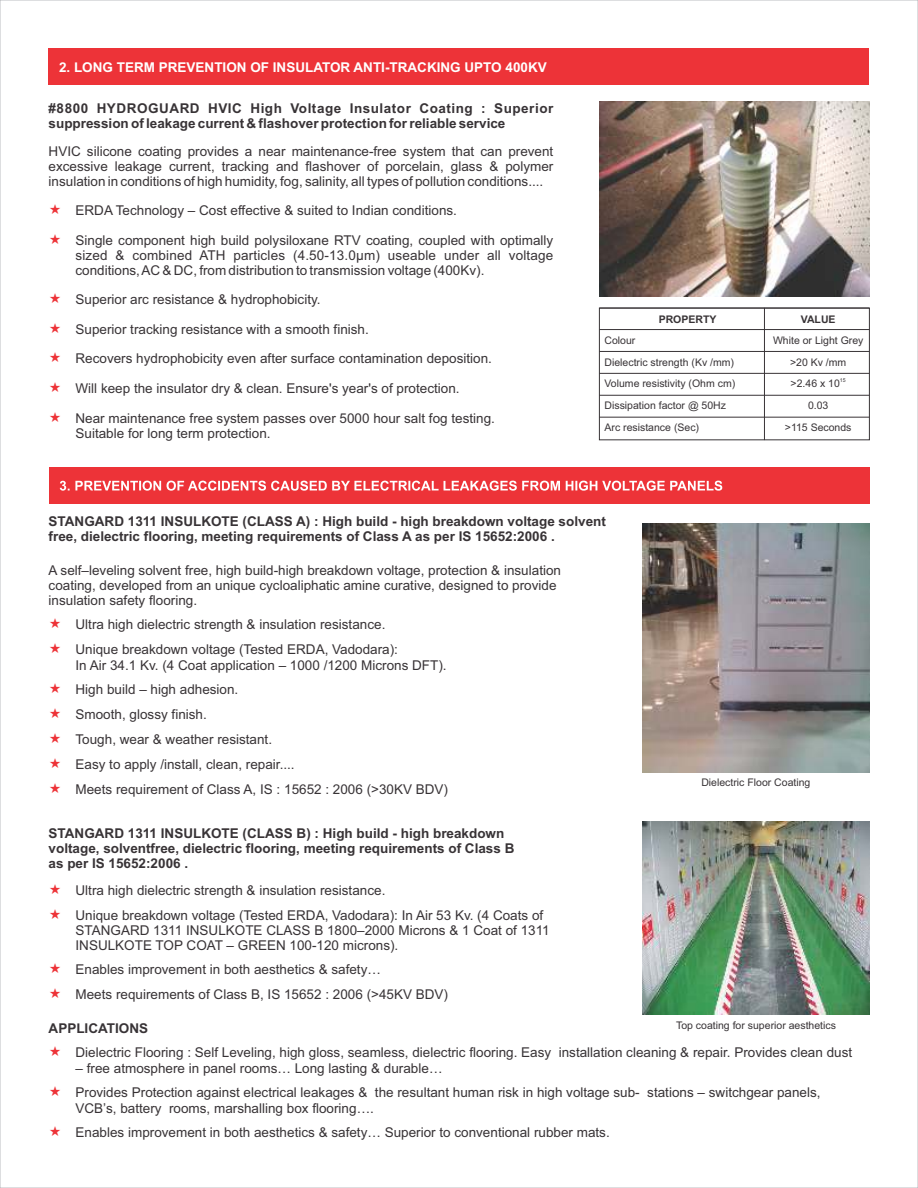
<style>
.page{position:relative;width:918px;height:1188px;background:#fff}
.page>*{position:absolute;margin:0;border:0;box-sizing:border-box;transform-origin:0 0}
.t1{font:13.5px/24.9px "Arial";color:#383336}
.t2{font:700 13.5px/15.1px "Arial";color:#383336}
.t3{font:700 13.5px "Arial";color:#fff}
.t4{font:10.5px "Arial";color:#383336}
.t5{font:700 10.5px "Arial";color:#383336}
.t6{font:5.25px "Arial";color:#383336}
</style>
<div class="page">
<div style="left:599px;top:308px;width:271px;height:132px;border:1px solid #383336"></div>
<svg style="left:599px;top:308px;width:271px;height:1px"></svg>
<svg style="left:599px;top:329px;width:271px;height:1px"></svg>
<svg style="left:599px;top:351px;width:271px;height:1px"></svg>
<svg style="left:599px;top:373px;width:271px;height:1px"></svg>
<svg style="left:599px;top:417px;width:271px;height:1px"></svg>
<svg style="left:599px;top:395px;width:271px;height:1px"></svg>
<hr style="left:764px;top:308px;width:1px;height:132px;background:#383336">
<img style="left:643px;top:523px;width:226px;height:249px">
<div style="left:49px;top:49px;width:820px;height:36px;background:#ed3338"></div>
<div style="left:49px;top:467px;width:820px;height:37px;background:#ed3338"></div>
<svg style="left:60px;top:481px;width:662px;height:10px"></svg>
<img style="left:599px;top:101px;width:270px;height:196px">
<img style="left:643px;top:822px;width:226px;height:193px">
<p class="t3" style="left:59px;top:62px;width:489px">2. LONG TERM PREVENTION OF INSULATOR ANTI-TRACKING UPTO 400KV</p>
<p class="t2" style="left:49px;top:102px;width:506px">#8800 HYDROGUARD HVIC High Voltage Insulator Coating : Superior suppression of leakage current &amp; flashover protection for reliable service</p>
<p class="t1" style="left:49px;top:145px;width:506px;line-height:15.1px;text-align:justify">HVIC silicone coating provides a near maintenance-free system that can prevent excessive leakage current, tracking and flashover of porcelain, glass &amp; polymer insulation in conditions of high humidity, fog, salinity, all types of pollution conditions....</p>
<p class="t1" style="left:76px;top:197px;width:479px;line-height:29.7px">ERDA Technology – Cost effective &amp; suited to Indian conditions.<br>Single component high build polysiloxane RTV coating, coupled with optimally</p>
<p class="t1" style="left:76px;top:249px;width:479px;line-height:15.1px">sized &amp; combined ATH particles (4.50-13.0μm) useable under all voltage conditions, AC &amp; DC, from distribution to transmission voltage (400Kv).</p>
<p class="t1" style="left:76px;top:286px;width:421px;line-height:29.7px">Superior arc resistance &amp; hydrophobicity.<br>Superior tracking resistance with a smooth finish.<br>Recovers hydrophobicity even after surface contamination deposition.<br>Will keep the insulator dry &amp; clean. Ensure's year's of protection.<br>Near maintenance free system passes over 5000 hour salt fog testing.</p>
<p class="t1" style="left:76px;top:422px;width:197px">Suitable for long term protection.</p>
<p class="t5" style="left:659px;top:316px;width:59px">PROPERTY</p>
<p class="t5" style="left:801px;top:316px;width:36px">VALUE</p>
<p class="t4" style="left:605px;top:336px;width:32px">Colour</p>
<p class="t4" style="left:773px;top:336px;width:92px">White or Light Grey</p>
<p class="t4" style="left:605px;top:358px;width:131px">Dielectric strength (Kv /mm)</p>
<p class="t4" style="left:790px;top:358px;width:58px">&gt;20 Kv /mm</p>
<p class="t6" style="left:840px;top:378px;width:7px">15</p>
<p class="t4" style="left:605px;top:380px;width:132px">Volume resistivity (Ohm cm)</p>
<p class="t4" style="left:791px;top:380px;width:51px">&gt;2.46 x 10</p>
<p class="t4" style="left:605px;top:401px;width:123px">Dissipation factor @ 50Hz</p>
<p class="t4" style="left:808px;top:401px;width:22px">0.03</p>
<p class="t4" style="left:605px;top:423px;width:96px">Arc resistance (Sec)</p>
<p class="t4" style="left:785px;top:423px;width:68px">&gt;115 Seconds</p>
<p class="t2" style="left:49px;top:515px;width:559px">STANGARD 1311 INSULKOTE (CLASS A) : High build - high breakdown voltage solvent free, dielectric flooring, meeting requirements of Class A as per IS 15652:2006 .</p>
<p class="t1" style="left:49px;top:564px;width:514px;line-height:15.1px">A self–leveling solvent free, high build-high breakdown voltage, protection &amp; insulation coating, developed from an unique cycloaliphatic amine curative, designed to provide insulation safety flooring.</p>
<p class="t1" style="left:76px;top:613px;width:324px">Ultra high dielectric strength &amp; insulation resistance.<br>Unique breakdown voltage (Tested ERDA, Vadodara):</p>
<p class="t1" style="left:76px;top:654px;width:374px">In Air 34.1 Kv. (4 Coat application – 1000 /1200 Microns DFT).<br>High build – high adhesion.<br>Smooth, glossy finish.<br>Tough, wear &amp; weather resistant.<br>Easy to apply /install, clean, repair....<br>Meets requirement of Class A, IS : 15652 : 2006 (&gt;30KV BDV)</p>
<p class="t2" style="left:49px;top:827px;width:467px">STANGARD 1311 INSULKOTE (CLASS B) : High build - high breakdown voltage, solventfree, dielectric flooring, meeting requirements of Class B as per IS 15652:2006 .</p>
<p class="t1" style="left:76px;top:879px;width:469px">Ultra high dielectric strength &amp; insulation resistance.<br>Unique breakdown voltage (Tested ERDA, Vadodara): In Air 53 Kv. (4 Coats of</p>
<p class="t1" style="left:76px;top:924px;width:476px;line-height:15.1px">STANGARD 1311 INSULKOTE CLASS B 1800–2000 Microns &amp; 1 Coat of 1311<br>INSULKOTE TOP COAT – GREEN 100-120 microns).</p>
<p class="t1" style="left:76px;top:959px;width:374px">Enables improvement in both aesthetics &amp; safety…<br>Meets requirements of Class B, IS 15652 : 2006 (&gt;45KV BDV)</p>
<p class="t4" style="left:701px;top:779px;width:111px">Dielectric Floor Coating</p>
<p class="t4" style="left:676px;top:1021px;width:161px">Top coating for superior aesthetics</p>
<p class="t2" style="left:49px;top:1022px;width:101px">APPLICATIONS</p>
<p class="t1" style="left:76px;top:1042px;width:778px">Dielectric Flooring : Self Leveling, high gloss, seamless, dielectric flooring. Easy installation cleaning &amp; repair. Provides clean dust</p>
<p class="t1" style="left:76px;top:1057px;width:747px;line-height:24.5px">– free atmosphere in panel rooms… Long lasting &amp; durable…<br>Provides Protection against electrical leakages &amp; the resultant human risk in high voltage sub- stations – switchgear panels,</p>
<p class="t1" style="left:76px;top:1097px;width:536px;line-height:24.5px">VCB’s, battery rooms, marshalling box flooring….<br>Enables improvement in both aesthetics &amp; safety… Superior to conventional rubber mats.</p>
</div>
